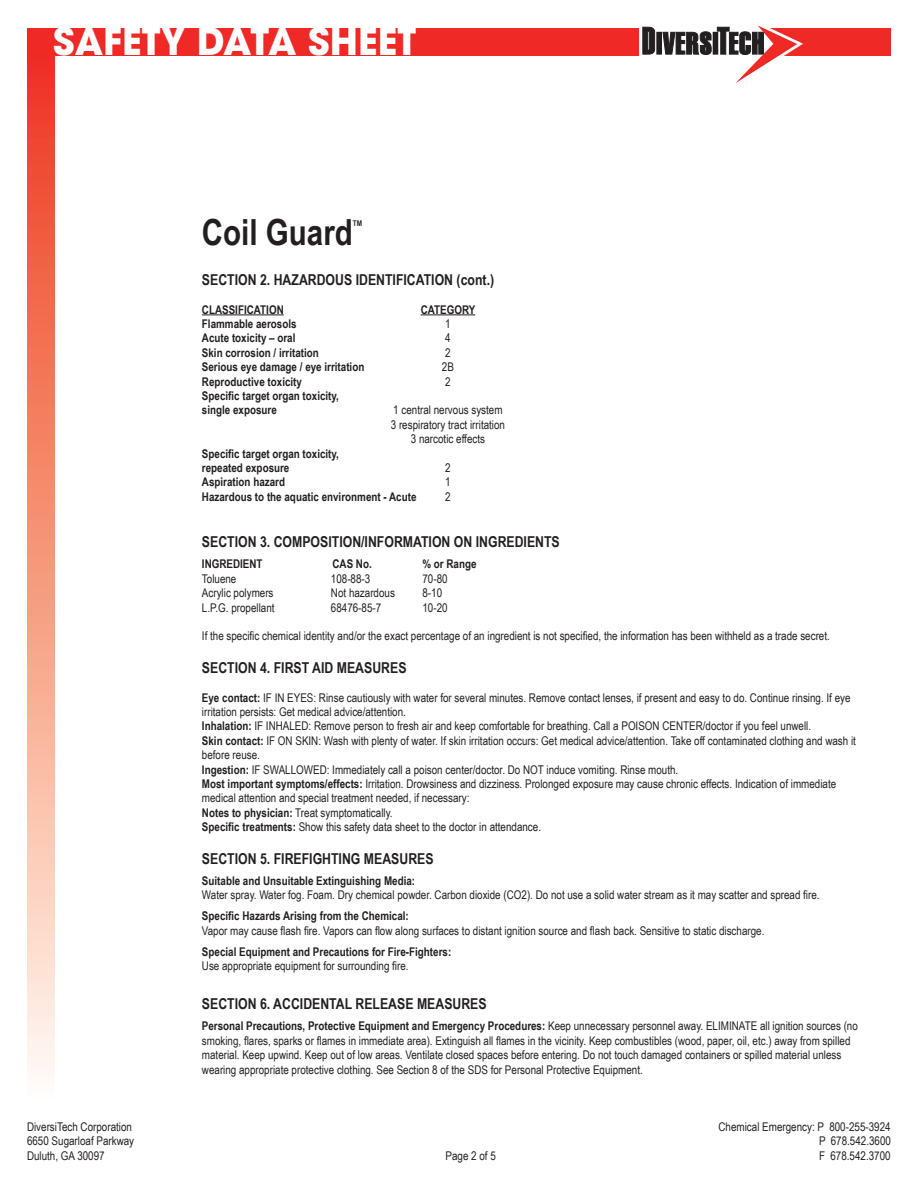
<style>
.page{position:relative;width:918px;height:1188px;background:#fff}
.page>*{position:absolute;margin:0;border:0;box-sizing:border-box;transform-origin:0 0}
.t1{font:700 37.5px "ITC Avant Garde Std";color:#fff}
.t2{font:700 36px "Arial Narrow";color:#231f20}
.t3{font:700 15px "Arial Narrow";color:#231f20}
.t4{font:12px/14.4px "Arial Narrow";color:#231f20}
.t5{font:700 12px/14.4px "Arial Narrow";color:#231f20}
.t6{font:700 7.8px "Arial Narrow";color:#231f20}
.s1{font-weight:700}
</style>
<div class="page">
<div style="left:27px;top:29px;width:864px;height:27px;background:#ee2926"></div>
<div style="left:27px;top:56px;width:27px;height:1048px;background:linear-gradient(to bottom,#ee3819,#fffdee)"></div>
<svg style="left:639px;top:25px;width:164px;height:58px"></svg>
<hr style="left:202px;top:314px;width:82px;height:1px;background:#231f20">
<hr style="left:421px;top:314px;width:54px;height:1px;background:#231f20">
<h1 class="t1" style="left:53px;top:16px;width:365px">SAFETY DATA SHEET</h1>
<h2 class="t2" style="left:202px;top:205px;width:152px">Coil Guard</h2>
<p class="t6" style="left:353px;top:217px;width:11px">TM</p>
<p class="t3" style="left:202px;top:268px;width:294px">SECTION 2. HAZARDOUS IDENTIFICATION (cont.)</p>
<p class="t5" style="left:202px;top:302px;width:83px">CLASSIFICATION</p>
<p class="t5" style="left:421px;top:302px;width:56px">CATEGORY</p>
<p class="t5" style="left:202px;top:316px;width:96px">Flammable aerosols</p>
<p class="t4" style="left:445px;top:316px;width:7px">1</p>
<p class="t5" style="left:202px;top:330px;width:95px">Acute toxicity – oral</p>
<p class="t4" style="left:445px;top:331px;width:7px">4</p>
<p class="t5" style="left:202px;top:345px;width:119px">Skin corrosion / irritation</p>
<p class="t4" style="left:445px;top:345px;width:7px">2</p>
<p class="t5" style="left:202px;top:359px;width:164px">Serious eye damage / eye irritation</p>
<p class="t4" style="left:442px;top:359px;width:14px">2B</p>
<p class="t5" style="left:202px;top:374px;width:102px">Reproductive toxicity</p>
<p class="t4" style="left:445px;top:374px;width:7px">2</p>
<p class="t5" style="left:202px;top:388px;width:139px">Specific target organ toxicity, single exposure</p>
<p class="t4" style="left:391px;top:403px;width:116px;text-align:center">1 central nervous system<br>3 respiratory tract irritation<br>3 narcotic effects</p>
<p class="t5" style="left:202px;top:446px;width:139px">Specific target organ toxicity, repeated exposure</p>
<p class="t4" style="left:445px;top:460px;width:7px">2</p>
<p class="t5" style="left:202px;top:474px;width:85px">Aspiration hazard</p>
<p class="t4" style="left:445px;top:475px;width:7px">1</p>
<p class="t5" style="left:202px;top:489px;width:216px">Hazardous to the aquatic environment - Acute</p>
<p class="t4" style="left:445px;top:490px;width:7px">2</p>
<p class="t3" style="left:202px;top:531px;width:359px">SECTION 3. COMPOSITION/INFORMATION ON INGREDIENTS</p>
<p class="t5" style="left:202px;top:556px;width:62px">INGREDIENT</p>
<p class="t5" style="left:332px;top:556px;width:41px">CAS No.</p>
<p class="t5" style="left:422px;top:556px;width:56px">% or Range</p>
<p class="t4" style="left:202px;top:571px;width:36px">Toluene</p>
<p class="t4" style="left:331px;top:571px;width:41px">108-88-3</p>
<p class="t4" style="left:422px;top:571px;width:27px">70-80</p>
<p class="t4" style="left:202px;top:585px;width:73px">Acrylic polymers</p>
<p class="t4" style="left:331px;top:585px;width:65px">Not hazardous</p>
<p class="t4" style="left:422px;top:585px;width:21px">8-10</p>
<p class="t4" style="left:202px;top:600px;width:74px">L.P.G. propellant</p>
<p class="t4" style="left:331px;top:600px;width:52px">68476-85-7</p>
<p class="t4" style="left:422px;top:600px;width:27px">10-20</p>
<p class="t4" style="left:202px;top:628px;width:629px">If the specific chemical identity and/or the exact percentage of an ingredient is not specified, the information has been withheld as a trade secret.</p>
<p class="t3" style="left:202px;top:656px;width:206px">SECTION 4. FIRST AID MEASURES</p>
<p class="t4" style="left:202px;top:690px;width:656px"><span class="s1">Eye contact:</span> IF IN EYES: Rinse cautiously with water for several minutes. Remove contact lenses, if present and easy to do. Continue rinsing. If eye irritation persists: Get medical advice/attention.<br><span class="s1">Inhalation:</span> IF INHALED: Remove person to fresh air and keep comfortable for breathing. Call a POISON CENTER/doctor if you feel unwell.<br><span class="s1">Skin contact:</span> IF ON SKIN: Wash with plenty of water. If skin irritation occurs: Get medical advice/attention. Take off contaminated clothing and wash it before reuse.<br><span class="s1">Ingestion:</span> IF SWALLOWED: Immediately call a poison center/doctor. Do NOT induce vomiting. Rinse mouth.<br><span class="s1">Most important symptoms/effects:</span> Irritation. Drowsiness and dizziness. Prolonged exposure may cause chronic effects. Indication of immediate medical attention and special treatment needed, if necessary:<br><span class="s1">Notes to physician:</span> Treat symptomatically.<br><span class="s1">Specific treatments:</span> Show this safety data sheet to the doctor in attendance.</p>
<p class="t3" style="left:202px;top:847px;width:233px">SECTION 5. FIREFIGHTING MEASURES</p>
<p class="t5" style="left:202px;top:873px;width:215px">Suitable and Unsuitable Extinguishing Media:</p>
<p class="t4" style="left:202px;top:887px;width:619px">Water spray. Water fog. Foam. Dry chemical powder. Carbon dioxide (CO2). Do not use a solid water stream as it may scatter and spread fire.</p>
<p class="t5" style="left:202px;top:908px;width:208px">Specific Hazards Arising from the Chemical:</p>
<p class="t4" style="left:202px;top:923px;width:564px">Vapor may cause flash fire. Vapors can flow along surfaces to distant ignition source and flash back. Sensitive to static discharge.</p>
<p class="t5" style="left:202px;top:944px;width:251px">Special Equipment and Precautions for Fire-Fighters:</p>
<p class="t4" style="left:202px;top:958px;width:208px">Use appropriate equipment for surrounding fire.</p>
<p class="t3" style="left:202px;top:993px;width:286px">SECTION 6. ACCIDENTAL RELEASE MEASURES</p>
<p class="t4" style="left:202px;top:1019px;width:657px"><span class="s1">Personal Precautions, Protective Equipment and Emergency Procedures:</span> Keep unnecessary personnel away. ELIMINATE all ignition sources (no smoking, flares, sparks or flames in immediate area). Extinguish all flames in the vicinity. Keep combustibles (wood, paper, oil, etc.) away from spilled material. Keep upwind. Keep out of low areas. Ventilate closed spaces before entering. Do not touch damaged containers or spilled material unless wearing appropriate protective clothing. See Section 8 of the SDS for Personal Protective Equipment.</p>
<p class="t4" style="left:27px;top:1119px;width:106px">DiversiTech Corporation</p>
<p class="t4" style="left:719px;top:1119px;width:174px">Chemical Emergency: P 800-255-3924</p>
<p class="t4" style="left:27px;top:1134px;width:109px">6650 Sugarloaf Parkway</p>
<p class="t4" style="left:819px;top:1134px;width:73px">P 678.542.3600</p>
<p class="t4" style="left:27px;top:1148px;width:79px">Duluth, GA 30097</p>
<p class="t4" style="left:446px;top:1148px;width:52px">Page 2 of 5</p>
<p class="t4" style="left:819px;top:1148px;width:73px">F 678.542.3700</p>
</div>
